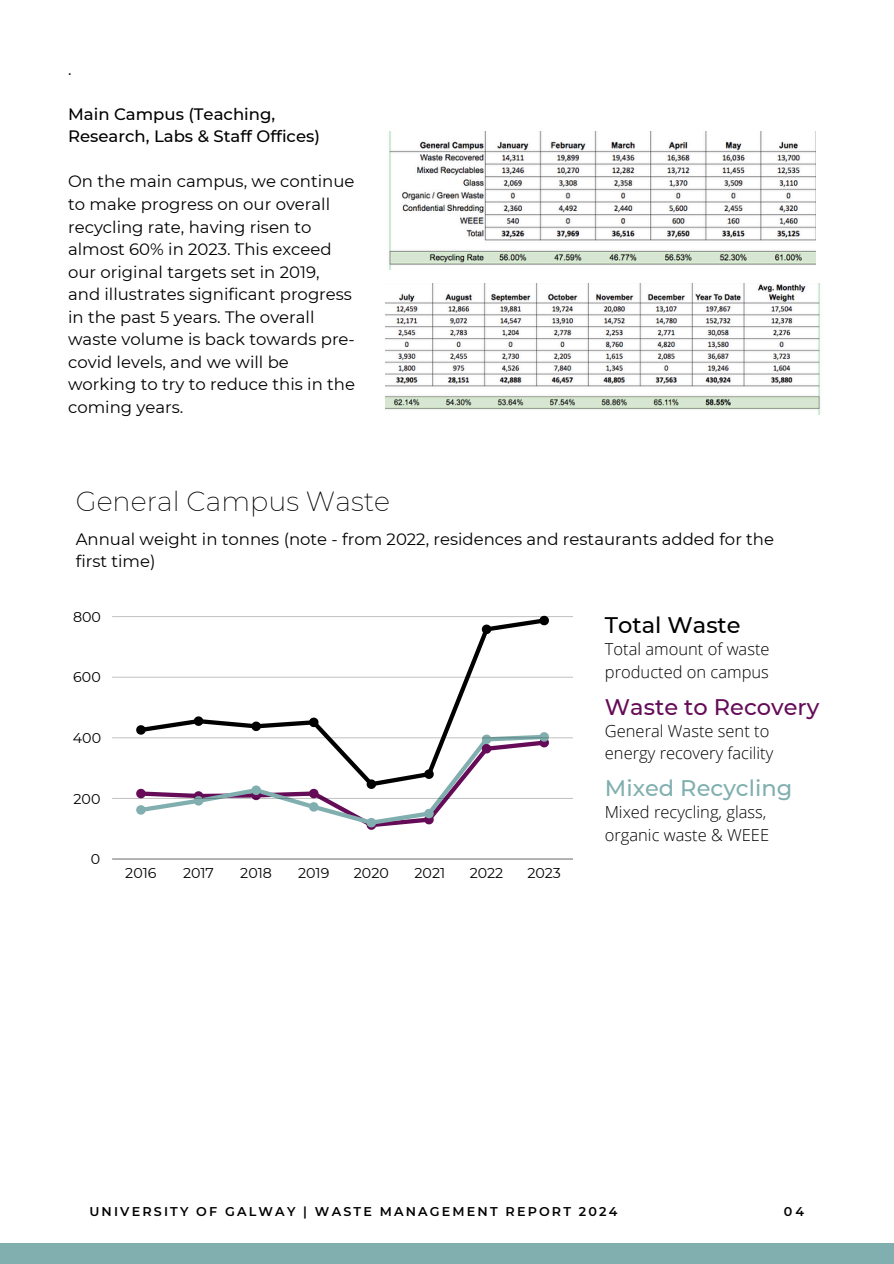
<style>
.page{position:relative;width:894px;height:1264px;background:#fff}
.page>*{position:absolute;margin:0;border:0;box-sizing:border-box;transform-origin:0 0}
.t1{font:200 27px "Montserrat";color:#000}
.t2{font:500 22.5px "Montserrat";color:#650b58}
.t3{font:500 22.5px "Montserrat";color:#81afaf}
.t4{font:500 22.5px "Montserrat";color:#000}
.t5{font:16.5px/22.5px "Montserrat";color:#000}
.t6{font:300 16.5px/22.5px "Open Sans";color:#000}
.t7{font:500 16.5px/22.5px "Montserrat";color:#000}
.t8{font:14.25px "Montserrat";letter-spacing:-.005em;color:#000}
.t9{font:600 12.75px "Montserrat";letter-spacing:.17em;color:#000}
</style>
<div class="page">
<div style="left:0;top:1243px;width:893px;height:20px;background:#81afaf"></div>
<svg style="left:136px;top:615px;width:413px;height:215px"></svg>
<hr style="left:112px;top:858px;width:461px;height:1px;background:#b7b7b7">
<hr style="left:112px;top:798px;width:461px;height:1px;background:#000;opacity:.25">
<hr style="left:112px;top:737px;width:461px;height:1px;background:#000;opacity:.25">
<hr style="left:112px;top:676px;width:461px;height:1px;background:#ededed">
<hr style="left:112px;top:616px;width:461px;height:1px;background:#c6c6c6">
<img style="left:389px;top:131px;width:426px;height:139px">
<img style="left:385px;top:283px;width:435px;height:131px">
<h4 class="t5" style="left:68px;top:58px;width:5px">.</h4>
<p class="t7" style="left:68px;top:103px;width:253px">Main Campus (Teaching,<br>Research, Labs &amp; Staff Offices)</p>
<p class="t5" style="left:68px;top:170px;width:288px">On the main campus, we continue to make progress on our overall recycling rate, having risen to almost 60% in 2023. This exceed our original targets set in 2019, and illustrates significant progress in the past 5 years. The overall waste volume is back towards pre&shy;covid levels, and we will be working to try to reduce this in the coming years.</p>
<p class="t1" style="left:76px;top:484px;width:316px">General Campus Waste</p>
<h1 class="t5" style="left:76px;top:527px;width:699px">Annual weight in tonnes (note - from 2022, residences and restaurants added for the first time)</h1>
<p class="t8" style="left:73px;top:608px;width:29px">800</p>
<p class="t8" style="left:73px;top:668px;width:29px">600</p>
<p class="t8" style="left:73px;top:729px;width:30px">400</p>
<p class="t8" style="left:74px;top:789px;width:28px">200</p>
<p class="t8" style="left:91px;top:850px;width:11px">0</p>
<p class="t8" style="left:125px;top:863px;width:33px">2016</p>
<p class="t8" style="left:183px;top:863px;width:32px">2017</p>
<p class="t8" style="left:240px;top:863px;width:33px">2018</p>
<p class="t8" style="left:298px;top:863px;width:33px">2019</p>
<p class="t8" style="left:354px;top:863px;width:36px">2020</p>
<p class="t8" style="left:414px;top:863px;width:32px">2021</p>
<p class="t8" style="left:469px;top:863px;width:35px">2022</p>
<p class="t8" style="left:527px;top:863px;width:35px">2023</p>
<p class="t4" style="left:604px;top:611px;width:137px">Total Waste</p>
<h4 class="t6" style="left:604px;top:637px;width:166px">Total amount of waste producted on campus</h4>
<h4 class="t2" style="left:604px;top:693px;width:216px">Waste to Recovery</h4>
<h2 class="t6" style="left:604px;top:719px;width:170px">General Waste sent to energy recovery facility</h2>
<h2 class="t3" style="left:604px;top:774px;width:189px">Mixed Recycling</h2>
<h4 class="t6" style="left:604px;top:800px;width:166px">Mixed recycling, glass, organic waste &amp; WEEE</h4>
<h3 class="t9" style="left:89px;top:1203px;width:529px">UNIVERSITY OF GALWAY | WASTE MANAGEMENT REPORT 2024</h3>
<h4 class="t9" style="left:783px;top:1203px;width:22px">04</h4>
</div>
